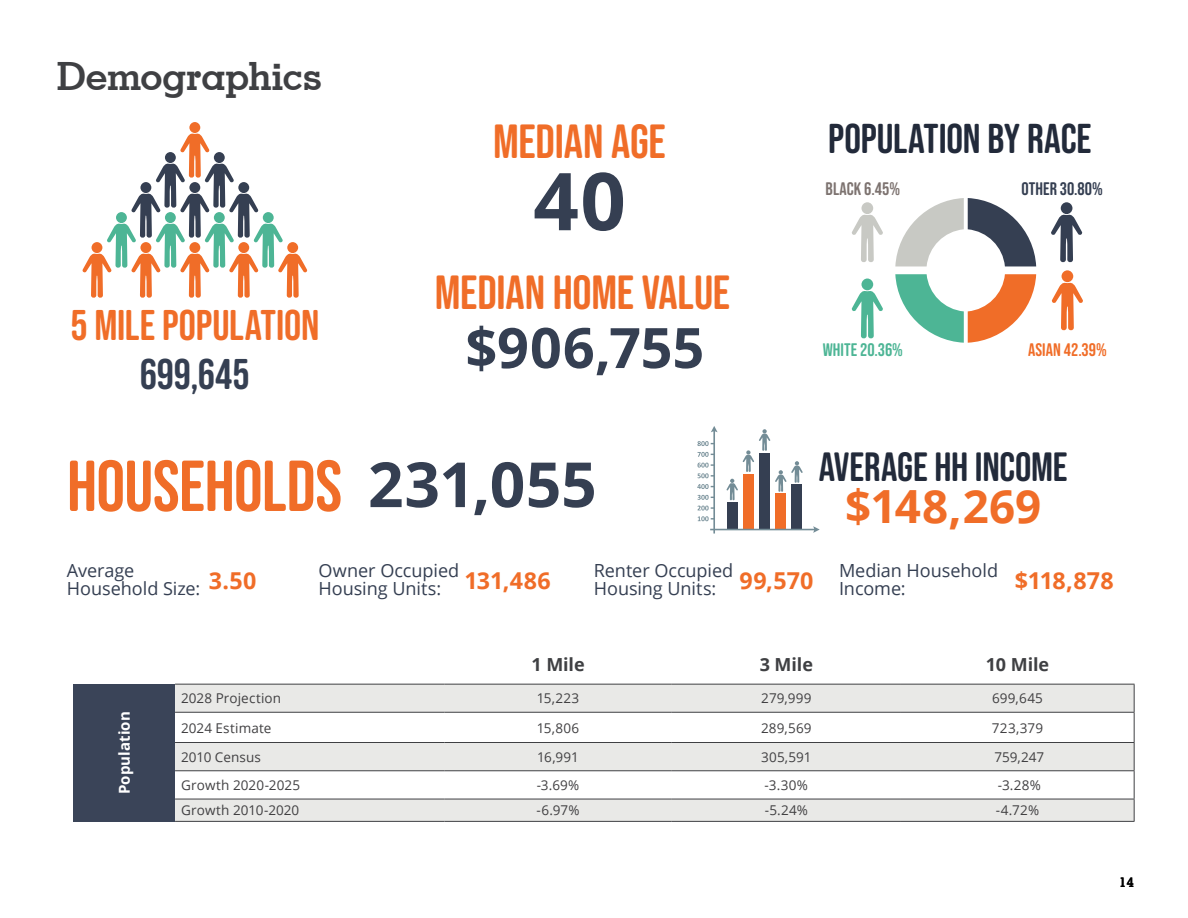
<style>
.page{position:relative;width:1188px;height:918px;background:#fff}
.page>*{position:absolute;margin:0;border:0;box-sizing:border-box;transform-origin:0 0}
.t1{font:700 79.8px "Open Sans";color:#353f52}
.t2{font:72px "Bebas Neue Semi Rounded";letter-spacing:-.01em;color:#f06d28}
.t3{font:700 62.25px "Open Sans";letter-spacing:.005em;color:#353f52}
.t4{font:700 55.8px "Open Sans";letter-spacing:.01em;color:#353f52}
.t5{font:47.85px "Bebas Neue Semi Rounded";letter-spacing:-.01em;color:#f06d28}
.t6{font:700 45.75px "Open Sans";letter-spacing:.005em;color:#f06d28}
.t7{font:42.9px "Bebas Neue Semi Rounded";letter-spacing:-.005em;color:#f06d28}
.t8{font:42.9px "Bebas Neue Semi Rounded";color:#353f52}
.t9{font:41.7px "Bebas Neue Semi Rounded";letter-spacing:-.005em;color:#222a3a}
.t10{font:40.8px "Bebas Neue Semi Rounded";letter-spacing:-.005em;color:#222a3a}
.t11{font:700 39px "Geometric Slab 703 BT";letter-spacing:-.01em;color:#3f4043}
.t12{font:700 23.25px "Open Sans";letter-spacing:-.01em;color:#f06d28}
.t13{font:18.15px/18.1px "Open Sans";letter-spacing:-.005em;color:#353f52}
.t14{font:18.15px "Bebas Neue Semi Rounded";color:#4db595}
.t15{font:18.15px "Bebas Neue Semi Rounded";letter-spacing:.005em;color:#f06d28}
.t16{font:18.15px "Bebas Neue Semi Rounded";color:#353f52}
.t17{font:18.15px "Bebas Neue Semi Rounded";color:#7d7370}
.t18{font:700 18px "Open Sans";letter-spacing:-.005em;color:#3f4043}
.t19{font:700 15px "Open Sans";letter-spacing:.005em;color:#fff}
.t20{font:13.5px "Open Sans";letter-spacing:.01em;color:#414042}
.t21{font:700 13.5px "Geometric Slab 703 BT";color:#000}
</style>
<div class="page">
<svg style="left:82px;top:122px;width:226px;height:176px"></svg>
<svg style="left:852px;top:202px;width:31px;height:60px"></svg>
<svg style="left:1051px;top:270px;width:32px;height:61px"></svg>
<svg style="left:851px;top:279px;width:32px;height:60px"></svg>
<svg style="left:895px;top:198px;width:141px;height:68px"></svg>
<svg style="left:895px;top:274px;width:141px;height:69px"></svg>
<svg style="left:1051px;top:202px;width:32px;height:61px"></svg>
<svg style="left:697px;top:426px;width:123px;height:108px"></svg>
<div style="left:73px;top:684px;width:102px;height:137px;background:#3a4458"></div>
<svg style="left:175px;top:685px;width:959px;height:136px;fill:#e9e9e7"></svg>
<hr style="left:175px;top:712px;width:269px;height:1px;background:#3f4043">
<hr style="left:444px;top:712px;width:228px;height:1px;background:#3f4043">
<hr style="left:672px;top:712px;width:229px;height:1px;background:#3f4043">
<hr style="left:901px;top:712px;width:234px;height:1px;background:#3f4043">
<hr style="left:175px;top:742px;width:269px;height:1px;background:#3f4043">
<hr style="left:444px;top:742px;width:228px;height:1px;background:#3f4043">
<hr style="left:672px;top:742px;width:229px;height:1px;background:#3f4043">
<hr style="left:901px;top:742px;width:234px;height:1px;background:#3f4043">
<hr style="left:175px;top:770px;width:269px;height:1px;background:#3f4043">
<hr style="left:444px;top:770px;width:228px;height:1px;background:#3f4043">
<hr style="left:672px;top:770px;width:229px;height:1px;background:#3f4043">
<hr style="left:901px;top:770px;width:234px;height:1px;background:#3f4043">
<hr style="left:175px;top:799px;width:269px;height:1px;background:#3f4043">
<hr style="left:444px;top:799px;width:228px;height:1px;background:#3f4043">
<hr style="left:672px;top:799px;width:229px;height:1px;background:#3f4043">
<hr style="left:901px;top:799px;width:234px;height:1px;background:#3f4043">
<hr style="left:175px;top:684px;width:269px;height:1px;background:#3f4043">
<hr style="left:444px;top:684px;width:228px;height:1px;background:#3f4043">
<hr style="left:672px;top:684px;width:229px;height:1px;background:#3f4043">
<hr style="left:901px;top:684px;width:234px;height:1px;background:#3f4043">
<svg style="left:1134px;top:685px;width:1px;height:136px"></svg>
<hr style="left:175px;top:821px;width:269px;height:1px;background:#3f4043">
<hr style="left:444px;top:821px;width:228px;height:1px;background:#3f4043">
<hr style="left:672px;top:821px;width:229px;height:1px;background:#3f4043">
<hr style="left:901px;top:821px;width:234px;height:1px;background:#3f4043">
<h3 class="t11" style="left:57px;top:53px;width:267px">Demographics</h3>
<h3 class="t7" style="left:70px;top:301px;width:251px">5 MILE POPULATION</h3>
<h3 class="t8" style="left:140px;top:350px;width:111px">699,645</h3>
<h2 class="t2" style="left:67px;top:445px;width:277px">HOUSEHOLDS</h2>
<h3 class="t5" style="left:493px;top:114px;width:174px">MEDIAN AGE</h3>
<h1 class="t1" style="left:533px;top:145px;width:94px">40</h1>
<h3 class="t5" style="left:435px;top:265px;width:297px">MEDIAN HOME VALUE</h3>
<h3 class="t4" style="left:465px;top:308px;width:240px">$906,755</h3>
<h3 class="t3" style="left:368px;top:441px;width:230px">231,055</h3>
<h3 class="t9" style="left:828px;top:115px;width:265px">POPULATION BY RACE</h3>
<h3 class="t17" style="left:826px;top:178px;width:76px">BLACK 6.45%</h3>
<h3 class="t14" style="left:823px;top:340px;width:82px">WHITE 20.36%</h3>
<h3 class="t16" style="left:1021px;top:178px;width:83px">OTHER 30.80%</h3>
<h3 class="t15" style="left:1028px;top:340px;width:80px">ASIAN 42.39%</h3>
<h3 class="t10" style="left:819px;top:444px;width:250px">AVERAGE HH INCOME</h3>
<h3 class="t6" style="left:845px;top:474px;width:198px">$148,269</h3>
<h3 class="t13" style="left:67px;top:561px;width:191px">Average<br>Household Size: <sup>3.50</sup></h3>
<h3 class="t13" style="left:319px;top:561px;width:234px">Owner Occupied<br>Housing Units: <sup>131,486</sup></h3>
<h3 class="t13" style="left:594px;top:561px;width:221px">Renter Occupied<br>Housing Units: <sup>99,570</sup></h3>
<h3 class="t13" style="left:839px;top:561px;width:161px">Median Household<br>Income:</h3>
<h3 class="t12" style="left:1015px;top:564px;width:100px">$118,878</h3>
<p class="t19" style="left:114px;top:794px;width:84px;rotate:-90deg">Population</p>
<h3 class="t18" style="left:531px;top:652px;width:55px">1 Mile</h3>
<h3 class="t18" style="left:760px;top:652px;width:55px">3 Mile</h3>
<h3 class="t18" style="left:986px;top:652px;width:65px">10 Mile</h3>
<p class="t20" style="left:181px;top:689px;width:102px">2028 Projection</p>
<p class="t20" style="left:537px;top:689px;width:44px">15,223</p>
<p class="t20" style="left:761px;top:689px;width:52px">279,999</p>
<p class="t20" style="left:992px;top:689px;width:52px">699,645</p>
<p class="t20" style="left:181px;top:718px;width:92px">2024 Estimate</p>
<p class="t20" style="left:537px;top:718px;width:44px">15,806</p>
<p class="t20" style="left:761px;top:718px;width:52px">289,569</p>
<p class="t20" style="left:992px;top:718px;width:53px">723,379</p>
<p class="t20" style="left:181px;top:748px;width:81px">2010 Census</p>
<p class="t20" style="left:537px;top:748px;width:43px">16,991</p>
<p class="t20" style="left:761px;top:748px;width:52px">305,591</p>
<p class="t20" style="left:994px;top:748px;width:51px">759,247</p>
<p class="t20" style="left:181px;top:776px;width:121px">Growth 2020-2025</p>
<p class="t20" style="left:537px;top:776px;width:44px">-3.69%</p>
<p class="t20" style="left:765px;top:776px;width:45px">-3.30%</p>
<p class="t20" style="left:998px;top:776px;width:45px">-3.28%</p>
<p class="t20" style="left:181px;top:801px;width:120px">Growth 2010-2020</p>
<p class="t20" style="left:536px;top:801px;width:45px">-6.97%</p>
<p class="t20" style="left:765px;top:801px;width:45px">-5.24%</p>
<p class="t20" style="left:996px;top:801px;width:45px">-4.72%</p>
<p class="t21" style="left:1119px;top:874px;width:16px">14</p>
</div>
